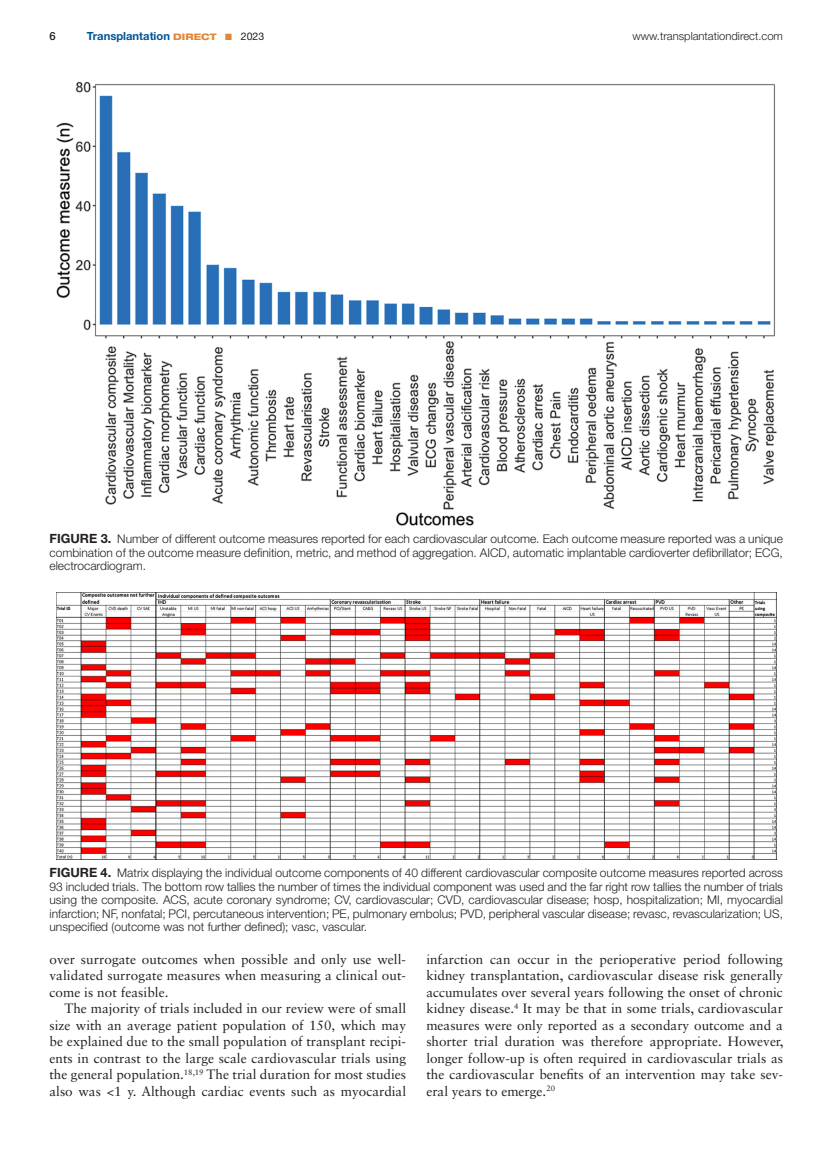
<style>
.page{position:relative;width:837px;height:1161px;background:#fff}
.page>*{position:absolute;margin:0;border:0;box-sizing:border-box;transform-origin:0 0}
.t1{font:13.5px/16.5px "Sabon LT Std";color:#231f20;text-align:justify}
.t2{font:300 12px/13.5px "Helvetica Neue LT Std";color:#231f20;text-align:justify}
.t3{font:300 11.25px "Helvetica Neue LT Std";color:#231f20}
.t4{font:700 11.25px "Helvetica Neue LT Std";color:#005595}
.t5{font:500 11.25px "Helvetica Neue LT Std";color:#231f20}
.s1{font-weight:800;font-stretch:expanded;font-size:9px;color:#e38634}
.s2{color:#e38634}
.s3{font-weight:400;font-size:10.5px;color:#231f20}
.s4{font-weight:700;font-size:12.75px}
</style>
<div class="page">
<img style="left:56px;top:81px;width:720px;height:444px">
<img style="left:56px;top:593px;width:720px;height:266px">
<p class="t5" style="left:50px;top:29px;width:8px">6</p>
<p class="t4" style="left:87px;top:29px;width:179px">Transplantation <span class="s1">DIRECT</span> <span class="s2">■</span> <span class="s3">2023</span></p>
<p class="t3" style="left:633px;top:29px;width:152px">www.transplantationdirect.com</p>
<p class="t2" style="left:50px;top:532px;width:735px"><span class="s4">FIGURE 3.</span> Number of different outcome measures reported for each cardiovascular outcome. Each outcome measure reported was a unique combination of the outcome measure definition, metric‚ and method of aggregation. AICD, automatic implantable cardioverter defibrillator; ECG, electrocardiogram.</p>
<p class="t2" style="left:50px;top:866px;width:735px"><span class="s4">FIGURE 4.</span> Matrix displaying the individual outcome components of 40 different cardiovascular composite outcome measures reported across 93 included trials. The bottom row tallies the number of times the individual component was used and the far right row tallies the number of trials using the composite. ACS, acute coronary syndrome; CV, cardiovascular; CVD, cardiovascular disease; hosp, hospitalization; MI, myocardial infarction; NF, nonfatal; PCI, percutaneous intervention; PE, pulmonary embolus; PVD, peripheral vascular disease; revasc, revascularization; US, unspecified (outcome was not further defined); vasc, vascular.</p>
<p class="t1" style="left:50px;top:951px;width:358px">over surrogate outcomes when possible and only use well&shy;validated surrogate measures when measuring a clinical out&shy;come is not feasible.</p>
<p class="t1" style="left:50px;top:1000px;width:358px;text-indent:15px">The majority of trials included in our review were of small size with an average patient population of 150‚ which may be explained due to the small population of transplant recipi&shy;ents in contrast to the large scale cardiovascular trials using the general population.<sup>18,19</sup> The trial duration for most studies also was &lt;1 y. Although cardiac events such as myocardial</p>
<p class="t1" style="left:426px;top:951px;width:359px">infarction can occur in the perioperative period following kidney transplantation, cardiovascular disease risk generally accumulates over several years following the onset of chronic kidney disease.<sup>4</sup> It may be that in some trials, cardiovascular measures were only reported as a secondary outcome and a shorter trial duration was therefore appropriate. However, longer follow-up is often required in cardiovascular trials as the cardiovascular benefits of an intervention may take sev&shy;eral years to emerge.<sup>20</sup></p>
</div>
